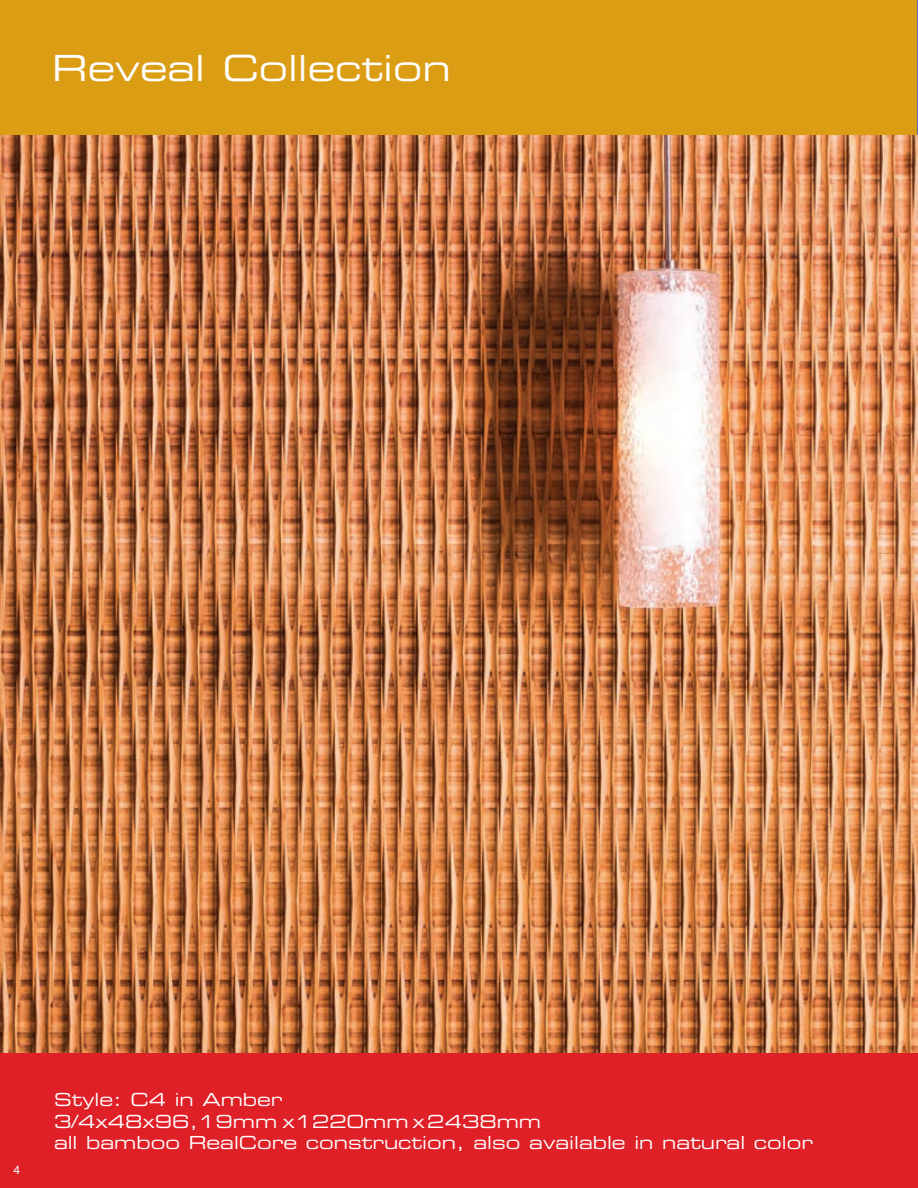
<style>
.page{position:relative;width:918px;height:1188px;background:#fff}
.page>*{position:absolute;margin:0;border:0;box-sizing:border-box;transform-origin:0 0}
.t1{font:36px "Eurostile LT Std Ex 2";color:#fff}
.t2{font:18px/21.6px "Eurostile LT Std Ex 2";color:#fff}
.t3{font:12px "Helvetica";color:#fff}
</style>
<div class="page">
<img style="left:0;top:135px;width:918px;height:918px">
<div style="left:0;top:0;width:918px;height:135px;background:#da9d13"></div>
<hr style="left:917px;top:0;width:1px;height:135px;background:#5a6bae">
<div style="left:0;top:1053px;width:918px;height:135px;background:#df2027"></div>
<h1 class="t1" style="left:52px;top:43px;width:400px">Reveal Collection</h1>
<p class="t3" style="left:14px;top:1160px;width:8px">4</p>
<p class="t2" style="left:54px;top:1089px;width:761px">Style: C4 in Amber<br>3/4x48x96,19mm x1220mm x2438mm<br>all bamboo RealCore construction, also available in natural color</p>
</div>
